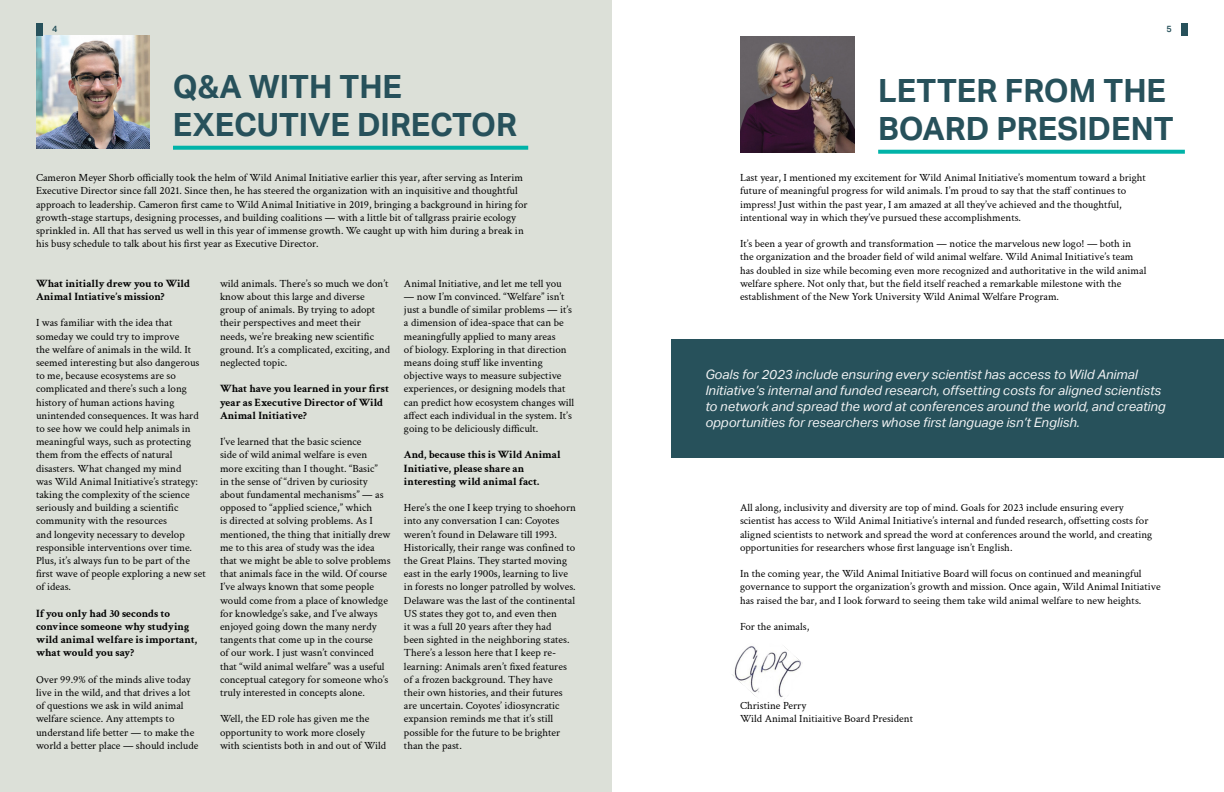
<style>
.page{position:relative;width:1224px;height:792px;background:#fff}
.page>*{position:absolute;margin:0;border:0;box-sizing:border-box;transform-origin:0 0}
.t1{font:700 32px/38.4px "Aktiv Grotesk";color:#27515b}
.t2{font:italic 13px/16px "Aktiv Grotesk";color:#f1f3f4}
.t3{font:11px/13.2px "Crimson Text";color:#000}
.t4{font:700 11px/13.2px "Crimson Text";color:#000}
.t5{font:600 9px "Aktiv Grotesk";color:#27515b}
</style>
<div class="page">
<div style="left:0;top:0;width:612px;height:792px;background:#dce0d8"></div>
<img style="left:36px;top:35px;width:113px;height:114px">
<img style="left:740px;top:37px;width:114px;height:116px">
<img style="left:732px;top:646px;width:70px;height:52px">
<div style="left:672px;top:340px;width:552px;height:118px;background:#27515b"></div>
<svg style="left:173px;top:146px;width:355px;height:4px"></svg>
<svg style="left:878px;top:150px;width:307px;height:4px"></svg>
<div style="left:36px;top:23px;width:6px;height:13px;background:#27515b"></div>
<div style="left:1182px;top:23px;width:6px;height:13px;background:#27515b"></div>
<p class="t5" style="left:52px;top:24px;width:7px">4</p>
<p class="t5" style="left:1166px;top:24px;width:7px">5</p>
<h1 class="t1" style="left:173px;top:68px;width:345px">Q&amp;A WITH THE<br>EXECUTIVE DIRECTOR</h1>
<p class="t3" style="left:36px;top:171px;width:493px">Cameron Meyer Shorb officially took the helm of Wild Animal Initiative earlier this year, after serving as Interim Executive Director since fall 2021. Since then, he has steered the organization with an inquisitive and thoughtful approach to leadership. Cameron first came to Wild Animal Initiative in 2019, bringing a background in hiring for growth-stage startups, designing processes, and building coalitions — with a little bit of tallgrass prairie ecology sprinkled in. All that has served us well in this year of immense growth. We caught up with him during a break in his busy schedule to talk about his first year as Executive Director.</p>
<p class="t3" style="left:220px;top:276px;width:172px">wild animals. There’s so much we don’t know about this large and diverse group of animals. By trying to adopt their perspectives and meet their needs, we’re breaking new scientific ground. It’s a complicated, exciting, and neglected topic.</p>
<p class="t4" style="left:220px;top:381px;width:171px">What have you learned in your first year as Executive Director of Wild<br>Animal Initiative?</p>
<p class="t3" style="left:220px;top:435px;width:172px">I’ve learned that the basic science<br>side of wild animal welfare is even more exciting than I thought. “Basic”<br>in the sense of “driven by curiosity about fundamental mechanisms” — as opposed to “applied science,” which<br>is directed at solving problems. As I mentioned, the thing that initially drew me to this area of study was the idea that we might be able to solve problems that animals face in the wild. Of course I’ve always known that some people would come from a place of knowledge for knowledge’s sake, and I’ve always enjoyed going down the many nerdy tangents that come up in the course<br>of our work. I just wasn’t convinced that “wild animal welfare” was a useful conceptual category for someone who’s truly interested in concepts alone.</p>
<p class="t3" style="left:220px;top:712px;width:168px">Well, the ED role has given me the opportunity to work more closely with scientists both in and out of Wild</p>
<p class="t4" style="left:36px;top:276px;width:156px">What initially drew you to Wild<br>Animal Intiative’s mission?</p>
<p class="t3" style="left:36px;top:316px;width:171px">I was familiar with the idea that someday we could try to improve<br>the welfare of animals in the wild. It seemed interesting but also dangerous to me, because ecosystems are so complicated and there’s such a long history of human actions having unintended consequences. It was hard to see how we could help animals in meaningful ways, such as protecting them from the effects of natural disasters. What changed my mind<br>was Wild Animal Initiative’s strategy: taking the complexity of the science seriously and building a scientific community with the resources<br>and longevity necessary to develop responsible interventions over time.<br>Plus, it’s always fun to be part of the first wave of people exploring a new set of ideas.</p>
<p class="t4" style="left:36px;top:606px;width:163px">If you only had 30 seconds to convince someone why studying wild animal welfare is important, what would you say?</p>
<p class="t3" style="left:36px;top:672px;width:164px">Over 99.9% of the minds alive today live in the wild, and that drives a lot of questions we ask in wild animal welfare science. Any attempts to understand life better — to make the world a better place — should include</p>
<p class="t3" style="left:404px;top:276px;width:159px">Animal Initiative, and let me tell you</p>
<p class="t3" style="left:404px;top:289px;width:172px">— now I’m convinced. “Welfare” isn’t just a bundle of similar problems — it’s a dimension of idea-space that can be meaningfully applied to many areas<br>of biology. Exploring in that direction means doing stuff like inventing objective ways to measure subjective experiences, or designing models that can predict how ecosystem changes will affect each individual in the system. It’s going to be deliciously difficult.</p>
<p class="t4" style="left:404px;top:447px;width:158px">And, because this is Wild Animal<br>Initiative, please share an interesting wild animal fact.</p>
<p class="t3" style="left:404px;top:501px;width:174px">Here’s the one I keep trying to shoehorn into any conversation I can: Coyotes weren’t found in Delaware till 1993.<br>Historically, their range was confined to the Great Plains. They started moving east in the early 1900s, learning to live in forests no longer patrolled by wolves.<br>Delaware was the last of the continental US states they got to, and even then<br>it was a full 20 years after they had<br>been sighted in the neighboring states.<br>There’s a lesson here that I keep re&shy;learning: Animals aren’t fixed features of a frozen background. They have their own histories, and their futures are uncertain. Coyotes’ idiosyncratic expansion reminds me that it’s still possible for the future to be brighter than the past.</p>
<h1 class="t1" style="left:878px;top:71px;width:297px">LETTER FROM THE<br>BOARD PRESIDENT</h1>
<p class="t3" style="left:740px;top:171px;width:408px">Last year, I mentioned my excitement for Wild Animal Initiative’s momentum toward a bright future of meaningful progress for wild animals. I’m proud to say that the staff continues to impress! Just within the past year, I am amazed at all they’ve achieved and the thoughtful, intentional way in which they’ve pursued these accomplishments.</p>
<p class="t3" style="left:740px;top:237px;width:408px">It’s been a year of growth and transformation — notice the marvelous new logo! — both in the organization and the broader field of wild animal welfare. Wild Animal Initiative’s team has doubled in size while becoming even more recognized and authoritative in the wild animal welfare sphere. Not only that, but the field itself reached a remarkable milestone with the establishment of the New York University Wild Animal Welfare Program.</p>
<p class="t2" style="left:705px;top:366px;width:462px">Goals for 2023 include ensuring every scientist has access to Wild Animal Initiative’s internal and funded research, offsetting costs for aligned scientists to network and spread the word at conferences around the world, and creating opportunities for researchers whose first language isn’t English.</p>
<p class="t3" style="left:740px;top:501px;width:414px">All along, inclusivity and diversity are top of mind. Goals for 2023 include ensuring every scientist has access to Wild Animal Initiative’s internal and funded research, offsetting costs for aligned scientists to network and spread the word at conferences around the world, and creating opportunities for researchers whose first language isn’t English.</p>
<p class="t3" style="left:740px;top:567px;width:422px">In the coming year, the Wild Animal Initiative Board will focus on continued and meaningful governance to support the organization’s growth and mission. Once again, Wild Animal Initiative has raised the bar, and I look forward to seeing them take wild animal welfare to new heights.</p>
<p class="t3" style="left:740px;top:619px;width:71px">For the animals,</p>
<p class="t3" style="left:740px;top:699px;width:175px">Christine Perry<br>Wild Animal Initiaitive Board President</p>
</div>
